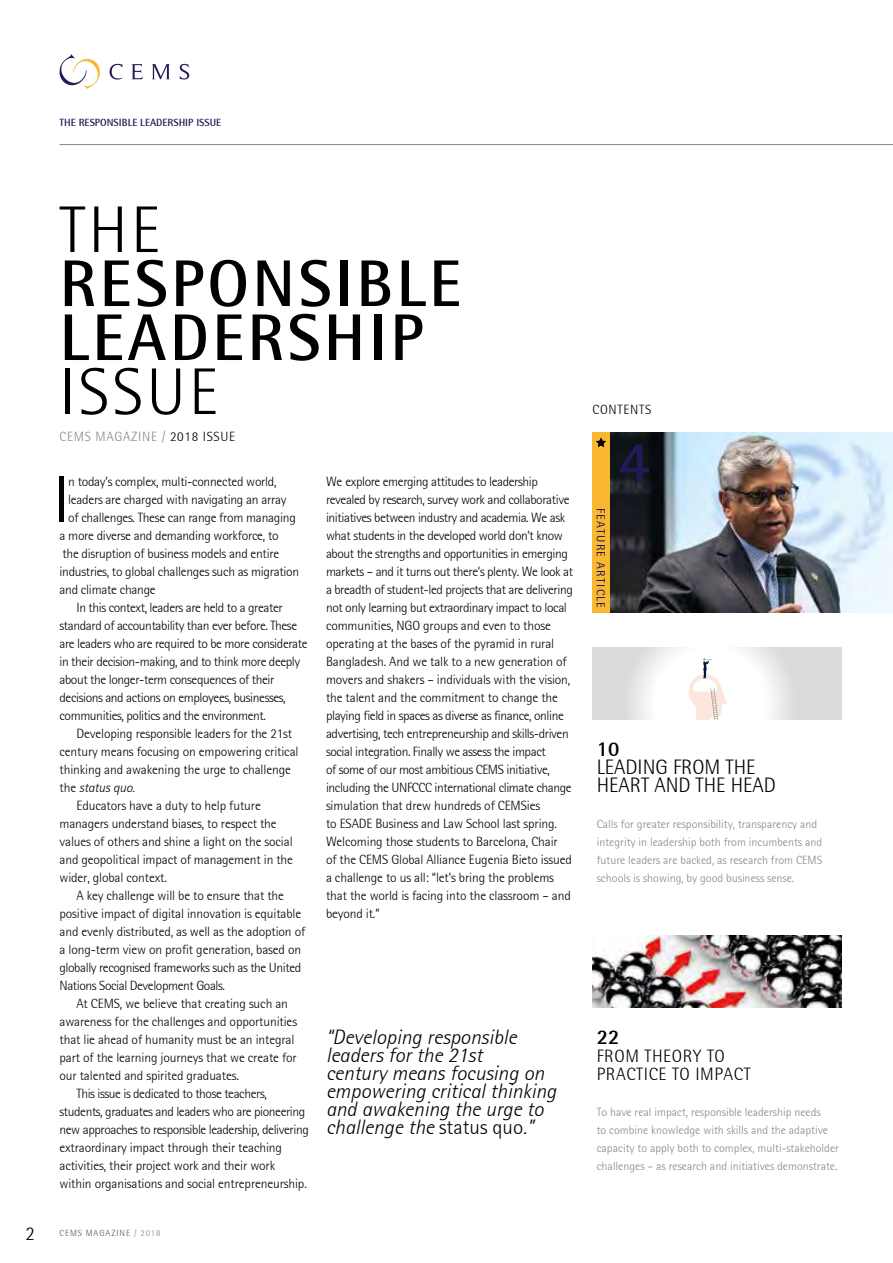
<style>
.page{position:relative;width:893px;height:1263px;background:#fff}
.page>*{position:absolute;margin:0;border:0;box-sizing:border-box;transform-origin:0 0}
.t1{font:700 66px/54px "Rotis Semi Sans";letter-spacing:.05em;color:#000}
.t2{font:300 66px "Rotis Semi Sans";letter-spacing:.05em;color:#000}
.t3{font:300 65.7px "Rotis Semi Sans";color:#000}
.t4{font:700 60px "Rotis Semi Sans";color:#231956}
.t5{font:italic 300 21px/18px "Rotis Semi Sans";color:#000}
.t6{font:300 21px/18px "Rotis Semi Sans";color:#000}
.t7{font:700 21px "Rotis Semi Sans";color:#000}
.t8{font:300 19.5px "Rotis Semi Sans";color:#000}
.t9{font:300 18px/18px "Rotis Semi Sans";letter-spacing:.03em;color:#000}
.t10{font:300 13.5px/18px "Rotis Semi Sans";letter-spacing:-.02em;color:#000}
.t11{font:300 13.5px "Rotis Semi Sans";letter-spacing:.05em;color:#878787}
.t12{font:italic 300 13.5px "Rotis Semi Sans";letter-spacing:-.01em;color:#000}
.t13{font:300 13.5px "Rotis Semi Sans";letter-spacing:.05em;color:#000}
.t14{font:300 12px/18px "Rotis Semi Sans";color:#878787}
.t15{font:12px "Rotis Semi Sans";letter-spacing:.1em;color:#231956}
.t16{font:700 10.5px "Rotis Semi Sans";color:#231956}
.t17{font:300 9px "Rotis Semi Sans";letter-spacing:.1em;color:#575756}
.s1{color:#000}
.s2{font-style:normal}
.s3{color:#878787}
</style>
<div class="page">
<svg style="left:59px;top:54px;width:41px;height:35px"></svg>
<svg style="left:110px;top:64px;width:13px;height:16px"></svg>
<svg style="left:132px;top:64px;width:11px;height:15px"></svg>
<svg style="left:152px;top:64px;width:18px;height:15px"></svg>
<svg style="left:180px;top:64px;width:9px;height:16px"></svg>
<hr style="left:60px;top:144px;width:833px;height:1px;background:#878787">
<svg style="left:592px;top:647px;width:250px;height:72px"></svg>
<svg style="left:676px;top:658px;width:59px;height:61px"></svg>
<img style="left:592px;top:935px;width:250px;height:72px">
<img style="left:609px;top:432px;width:284px;height:180px">
<div style="left:592px;top:432px;width:17px;height:180px;background:#fab830"></div>
<svg style="left:596px;top:437px;width:10px;height:10px"></svg>
<p class="t16" style="left:60px;top:116px;width:163px">THE RESPONSIBLE LEADERSHIP ISSUE</p>
<h1 class="t2" style="left:60px;top:192px;width:102px">THE</h1>
<h1 class="t1" style="left:60px;top:256px;width:403px">RESPONSIBLE<br>LEADERSHIP</h1>
<h1 class="t2" style="left:60px;top:354px;width:160px">ISSUE</h1>
<p class="t11" style="left:59px;top:429px;width:177px">CEMS MAGAZINE / <span class="s1">2018 ISSUE</span></p>
<h2 class="t3" style="left:54px;top:462px;width:17px">I</h2>
<p class="t10" style="left:68px;top:472px;width:210px">n today’s complex, multi-connected world,</p>
<p class="t10" style="left:68px;top:490px;width:220px">leaders are charged with navigating an array</p>
<p class="t10" style="left:68px;top:508px;width:229px">of challenges. These can range from managing</p>
<p class="t10" style="left:60px;top:526px;width:221px">a more diverse and demanding workforce, to</p>
<p class="t10" style="left:63px;top:544px;width:218px">the disruption of business models and entire</p>
<p class="t10" style="left:60px;top:562px;width:241px">industries, to global challenges such as migration</p>
<p class="t10" style="left:60px;top:580px;width:98px">and climate change</p>
<p class="t10" style="left:77px;top:598px;width:208px">In this context, leaders are held to a greater</p>
<p class="t10" style="left:60px;top:616px;width:239px">standard of accountability than ever before. These</p>
<p class="t10" style="left:60px;top:634px;width:250px">are leaders who are required to be more considerate</p>
<p class="t10" style="left:60px;top:652px;width:242px">in their decision-making, and to think more deeply</p>
<p class="t10" style="left:60px;top:670px;width:216px">about the longer-term consequences of their</p>
<p class="t10" style="left:60px;top:688px;width:228px">decisions and actions on employees, businesses,</p>
<p class="t10" style="left:60px;top:706px;width:208px">communities, politics and the environment.</p>
<p class="t10" style="left:77px;top:724px;width:217px">Developing responsible leaders for the 21st</p>
<p class="t10" style="left:60px;top:742px;width:240px">century means focusing on empowering critical</p>
<p class="t10" style="left:60px;top:760px;width:233px">thinking and awakening the urge to challenge</p>
<p class="t12" style="left:60px;top:779px;width:77px"><span class="s2">the</span> status quo.</p>
<p class="t10" style="left:77px;top:796px;width:186px">Educators have a duty to help future</p>
<p class="t10" style="left:60px;top:814px;width:219px">managers understand biases, to respect the</p>
<p class="t10" style="left:60px;top:832px;width:235px">values of others and shine a light on the social</p>
<p class="t10" style="left:60px;top:850px;width:235px">and geopolitical impact of management in the</p>
<p class="t10" style="left:60px;top:868px;width:109px">wider, global context.</p>
<p class="t10" style="left:77px;top:886px;width:209px">A key challenge will be to ensure that the</p>
<p class="t10" style="left:60px;top:904px;width:243px">positive impact of digital innovation is equitable</p>
<p class="t10" style="left:60px;top:922px;width:247px">and evenly distributed, as well as the adoption of</p>
<p class="t10" style="left:60px;top:940px;width:243px">a long-term view on profit generation, based on</p>
<p class="t10" style="left:60px;top:958px;width:243px">globally recognised frameworks such as the United</p>
<p class="t10" style="left:60px;top:976px;width:167px">Nations Social Development Goals.</p>
<p class="t10" style="left:77px;top:994px;width:213px">At CEMS, we believe that creating such an</p>
<p class="t10" style="left:60px;top:1012px;width:239px">awareness for the challenges and opportunities</p>
<p class="t10" style="left:60px;top:1030px;width:236px">that lie ahead of humanity must be an integral</p>
<p class="t10" style="left:60px;top:1048px;width:239px">part of the learning journeys that we create for</p>
<p class="t10" style="left:60px;top:1066px;width:181px">our talented and spirited graduates.</p>
<p class="t10" style="left:77px;top:1084px;width:192px">This issue is dedicated to those teachers,</p>
<p class="t10" style="left:60px;top:1102px;width:247px">students, graduates and leaders who are pioneering</p>
<p class="t10" style="left:60px;top:1120px;width:251px">new approaches to responsible leadership, delivering</p>
<p class="t10" style="left:60px;top:1138px;width:224px">extraordinary impact through their teaching</p>
<p class="t10" style="left:60px;top:1156px;width:217px">activities, their project work and their work</p>
<p class="t10" style="left:60px;top:1174px;width:249px">within organisations and social entrepreneurship.</p>
<h3 class="t8" style="left:26px;top:1222px;width:11px">2</h3>
<p class="t17" style="left:60px;top:1228px;width:103px">CEMS MAGAZINE <span class="s3">/ 2018</span></p>
<p class="t10" style="left:326px;top:472px;width:249px">We explore emerging attitudes to leadership revealed by research, survey work and collaborative initiatives between industry and academia. We ask what students in the developed world don’t know about the strengths and opportunities in emerging markets – and it turns out there’s plenty. We look at a breadth of student-led projects that are delivering not only learning but extraordinary impact to local communities, NGO groups and even to those operating at the bases of the pyramid in rural Bangladesh. And we talk to a new generation of movers and shakers – individuals with the vision, the talent and the commitment to change the playing field in spaces as diverse as finance, online advertising, tech entrepreneurship and skills-driven social integration. Finally we assess the impact<br>of some of our most ambitious CEMS initiative, including the UNFCCC international climate change simulation that drew hundreds of CEMSies<br>to ESADE Business and Law School last spring.<br>Welcoming those students to Barcelona, Chair<br>of the CEMS Global Alliance Eugenia Bieto issued a challenge to us all: “let’s bring the problems that the world is facing into the classroom – and beyond it.”</p>
<h3 class="t5" style="left:326px;top:1028px;width:232px">“Developing responsible leaders for the 21st<br>century means focusing on empowering critical thinking and awakening the urge to challenge the <span class="s2">status quo</span>.”</h3>
<p class="t13" style="left:592px;top:401px;width:60px">CONTENTS</p>
<p class="t15" style="left:608px;top:508px;width:102px;rotate:90deg">FEATURE ARTICLE</p>
<h3 class="t4" style="left:618px;top:425px;width:34px">4</h3>
<h3 class="t7" style="left:597px;top:736px;width:24px">10</h3>
<h3 class="t6" style="left:597px;top:758px;width:181px">LEADING FROM THE<br>HEART AND THE HEAD</h3>
<p class="t14" style="left:597px;top:815px;width:227px">Calls for greater responsibility, transparency and integrity in leadership both from incumbents and future leaders are backed, as research from CEMS schools is showing, by good business sense.</p>
<h3 class="t7" style="left:597px;top:1024px;width:24px">22</h3>
<h3 class="t9" style="left:597px;top:1047px;width:156px">FROM THEORY TO<br>PRACTICE TO IMPACT</h3>
<p class="t14" style="left:597px;top:1103px;width:244px">To have real impact, responsible leadership needs<br>to combine knowledge with skills and the adaptive capacity to apply both to complex, multi-stakeholder challenges – as research and initiatives demonstrate.</p>
</div>
